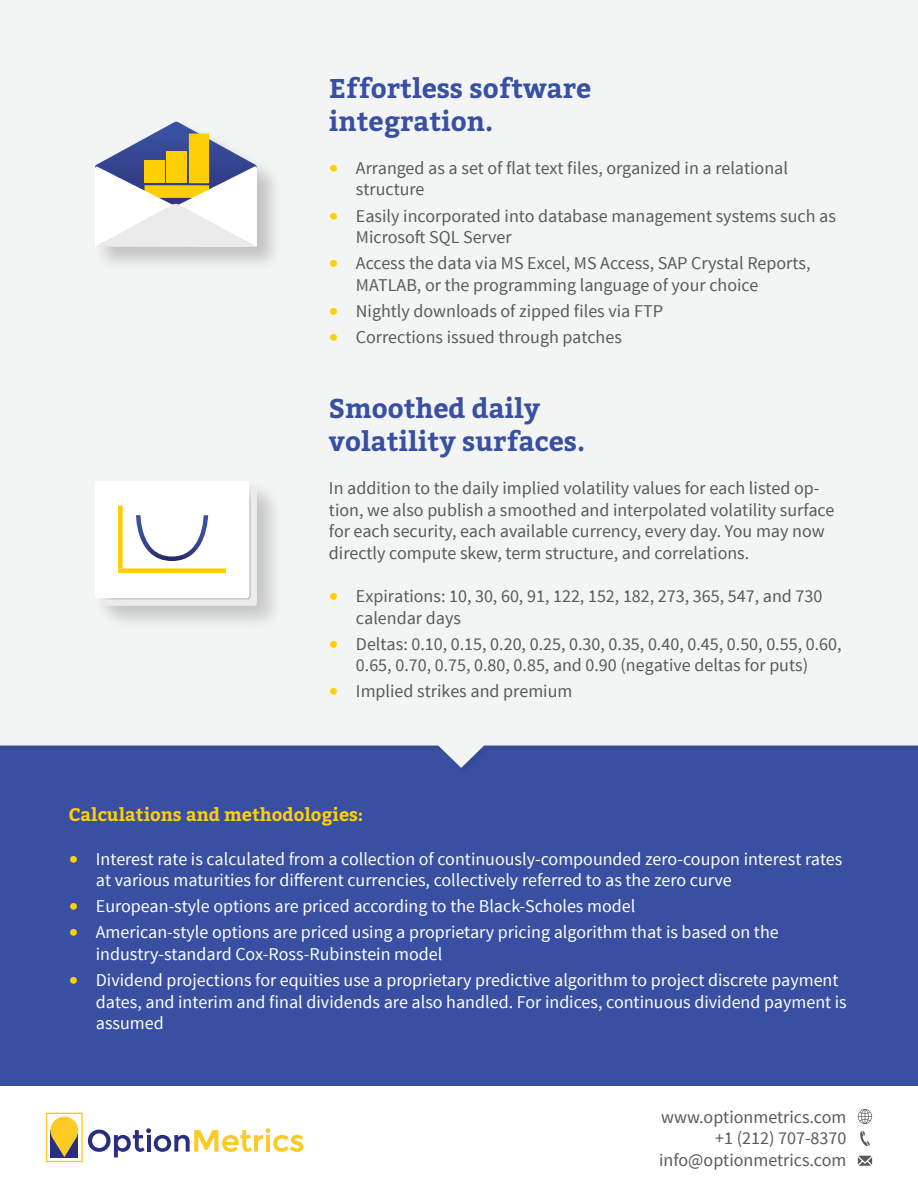
<style>
.page{position:relative;width:918px;height:1188px;background:#fff}
.page>*{position:absolute;margin:0;border:0;box-sizing:border-box;transform-origin:0 0}
.t1{font:700 27px/32.4px "Bitter";color:#3950a2}
.t2{font:18px/21.6px "Source Sans Pro";color:#58595b}
.t3{font:18px/21.6px "Source Sans Pro";color:#fff}
.t4{font:700 18px "Bitter";color:#fecf05}
.s1{font-family:"Bitter";font-weight:700;color:#fecf05}
</style>
<div class="page">
<div style="left:0;top:744px;width:918px;height:343px;background:#3950a2"></div>
<div style="left:0;top:0;width:918px;height:768px;background:#f3f4f4"></div>
<svg style="left:46px;top:1113px;width:257px;height:49px"></svg>
<svg style="left:858px;top:1156px;width:14px;height:10px"></svg>
<svg style="left:860px;top:1131px;width:10px;height:15px"></svg>
<svg style="left:858px;top:1109px;width:14px;height:15px"></svg>
<div style="left:93px;top:479px;width:190px;height:152px;background:#000;opacity:.2"></div>
<div style="left:95px;top:481px;width:154px;height:117px;background:#fff;border-radius:3px"></div>
<svg style="left:103px;top:488px;width:154px;height:118px"></svg>
<div style="left:93px;top:121px;width:190px;height:151px;background:#000;opacity:.2"></div>
<svg style="left:95px;top:122px;width:162px;height:125px"></svg>
<h1 class="t1" style="left:329px;top:73px;width:264px">Effortless software integration.</h1>
<p class="t2" style="left:356px;top:157px;width:434px;text-indent:-27px"><span class="s1">•</span> Arranged as a set of flat text files, organized in a relational structure</p>
<p class="t2" style="left:356px;top:205px;width:481px;text-indent:-27px"><span class="s1">•</span> Easily incorporated into database management systems such as<br>Microsoft SQL Server</p>
<p class="t2" style="left:356px;top:253px;width:456px;text-indent:-27px"><span class="s1">•</span> Access the data via MS Excel, MS Access, SAP Crystal Reports,<br>MATLAB, or the programming language of your choice</p>
<p class="t2" style="left:329px;top:301px;width:336px"><span class="s1">•</span> Nightly downloads of zipped files via FTP</p>
<p class="t2" style="left:329px;top:327px;width:294px"><span class="s1">•</span> Corrections issued through patches</p>
<h1 class="t1" style="left:329px;top:393px;width:258px">Smoothed daily volatility surfaces.</h1>
<p class="t2" style="left:329px;top:478px;width:507px">In addition to the daily implied volatility values for each listed op&shy;tion, we also publish a smoothed and interpolated volatility surface for each security, each available currency, every day. You may now directly compute skew, term structure, and correlations.</p>
<p class="t2" style="left:356px;top:586px;width:468px;text-indent:-27px"><span class="s1">•</span> Expirations: 10, 30, 60, 91, 122, 152, 182, 273, 365, 547, and 730 calendar days</p>
<p class="t2" style="left:329px;top:633px;width:514px;text-align:center"><span class="s1">•</span> Deltas: 0.10, 0.15, 0.20, 0.25, 0.30, 0.35, 0.40, 0.45, 0.50, 0.55, 0.60,<br>0.65, 0.70, 0.75, 0.80, 0.85, and 0.90 (negative deltas for puts)</p>
<p class="t2" style="left:329px;top:681px;width:245px"><span class="s1">•</span> Implied strikes and premium</p>
<p class="t4" style="left:69px;top:804px;width:296px">Calculations and methodologies:</p>
<p class="t3" style="left:96px;top:848px;width:748px;text-indent:-27px"><span class="s1">•</span> Interest rate is calculated from a collection of continuously-compounded zero-coupon interest rates at various maturities for different currencies, collectively referred to as the zero curve</p>
<p class="t3" style="left:69px;top:896px;width:568px"><span class="s1">•</span> European-style options are priced according to the Black-Scholes model</p>
<p class="t3" style="left:96px;top:922px;width:684px;text-indent:-27px"><span class="s1">•</span> American-style options are priced using a proprietary pricing algorithm that is based on the industry-standard Cox-Ross-Rubinstein model</p>
<p class="t3" style="left:96px;top:970px;width:753px;text-indent:-27px"><span class="s1">•</span> Dividend projections for equities use a proprietary predictive algorithm to project discrete payment dates, and interim and final dividends are also handled. For indices, continuous dividend payment is assumed</p>
<p class="t2" style="left:659px;top:1106px;width:189px;text-align:right">www.optionmetrics.com +1 (212) 707-8370 info@optionmetrics.com</p>
</div>
